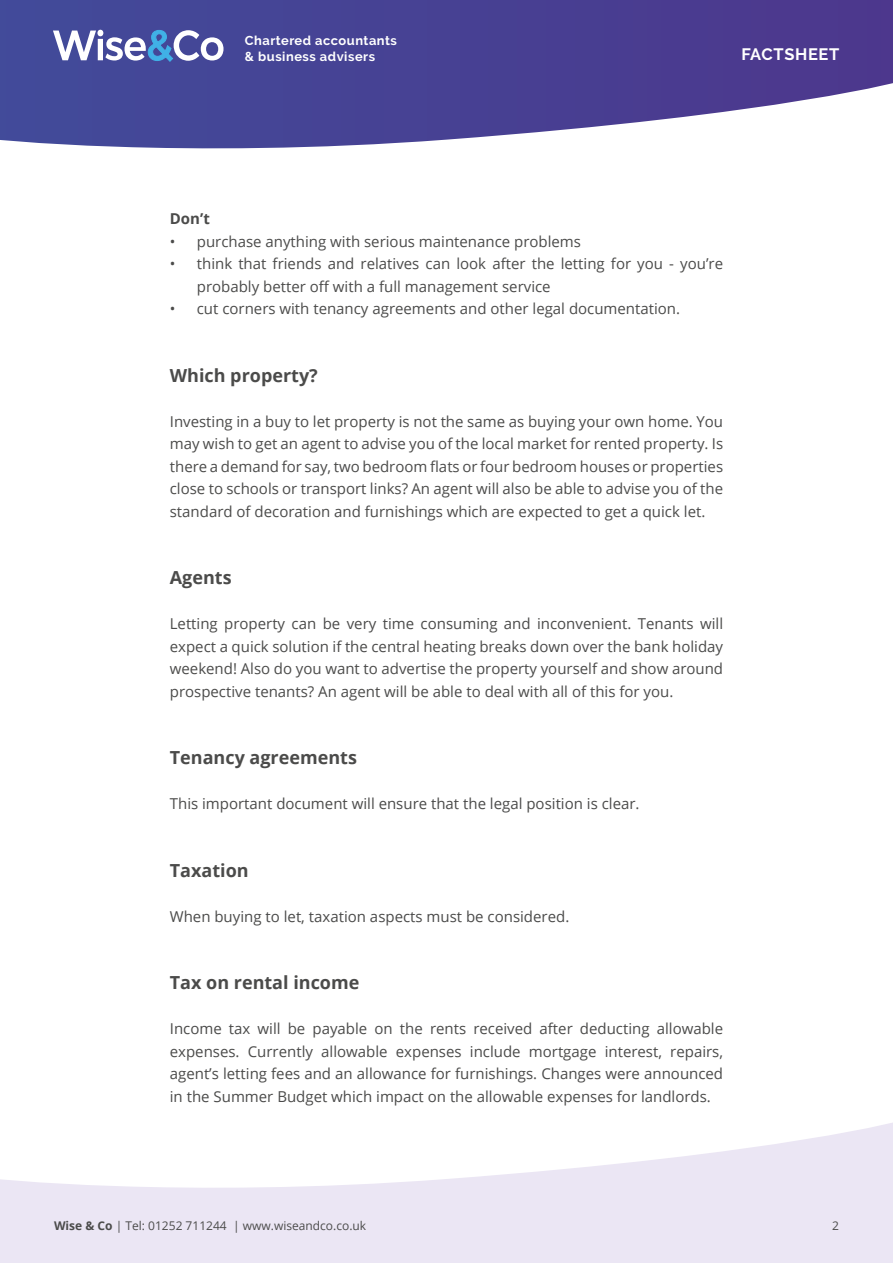
<style>
.page{position:relative;width:893px;height:1263px;background:#fff}
.page>*{position:absolute;margin:0;border:0;box-sizing:border-box;transform-origin:0 0}
.t1{font:700 18px "Open Sans";color:#4b4b4a}
.t2{font:700 16.5px "Raleway";letter-spacing:.04em;color:#fff}
.Body{font:15px/22.5px "Open Sans";color:#4b4b4a;text-align:justify}
.Body-2{font:700 15px "Open Sans";color:#4b4b4a}
.t3{font:700 12.9px/15.5px "Raleway";letter-spacing:.04em;color:#fff}
.t4{font:12px "Open Sans";color:#4b4b4a}
.s1{font-weight:700}
</style>
<div class="page">
<svg style="left:0;top:0;width:893px;height:149px;background:#5e59a1"></svg>
<svg style="left:53px;top:30px;width:171px;height:32px"></svg>
<svg style="left:0;top:1123px;width:893px;height:140px;fill:#ebe6f4"></svg>
<p class="t3" style="left:245px;top:33px;width:154px">Chartered accountants &amp; business advisers</p>
<p class="t2" style="left:741px;top:45px;width:99px">FACTSHEET</p>
<p class="Body-2" style="left:170px;top:208px;width:42px">Don’t</p>
<p class="Body" style="left:170px;top:229px;width:413px">• purchase anything with serious maintenance problems</p>
<p class="Body" style="left:197px;top:252px;width:528px;text-indent:-27px">• think that friends and relatives can look after the letting for you - you’re probably better off with a full management service</p>
<p class="Body" style="left:170px;top:297px;width:512px">• cut corners with tenancy agreements and other legal documentation.</p>
<h2 class="t1" style="left:170px;top:362px;width:150px">Which property?</h2>
<p class="Body" style="left:170px;top:409px;width:555px">Investing in a buy to let property is not the same as buying your own home. You may wish to get an agent to advise you of the local market for rented property. Is there a demand for say, two bedroom flats or four bedroom houses or properties close to schools or transport links? An agent will also be able to advise you of the standard of decoration and furnishings which are expected to get a quick let.</p>
<h2 class="t1" style="left:170px;top:565px;width:63px">Agents</h2>
<p class="Body" style="left:170px;top:612px;width:555px">Letting property can be very time consuming and inconvenient. Tenants will expect a quick solution if the central heating breaks down over the bank holiday weekend! Also do you want to advertise the property yourself and show around prospective tenants? An agent will be able to deal with all of this for you.</p>
<h2 class="t1" style="left:170px;top:745px;width:189px">Tenancy agreements</h2>
<p class="Body" style="left:170px;top:792px;width:471px">This important document will ensure that the legal position is clear.</p>
<h2 class="t1" style="left:170px;top:857px;width:80px">Taxation</h2>
<p class="Body" style="left:170px;top:904px;width:401px">When buying to let, taxation aspects must be considered.</p>
<h2 class="t1" style="left:170px;top:970px;width:191px">Tax on rental income</h2>
<p class="Body" style="left:170px;top:1017px;width:555px">Income tax will be payable on the rents received after deducting allowable expenses. Currently allowable expenses include mortgage interest, repairs, agent’s letting fees and an allowance for furnishings. Changes were announced in the Summer Budget which impact on the allowable expenses for landlords.</p>
<p class="t4" style="left:54px;top:1217px;width:314px"><span class="s1">Wise &amp; Co</span> | Tel: 01252 711244 | www.wiseandco.co.uk</p>
<p class="t4" style="left:832px;top:1217px;width:8px">2</p>
</div>
